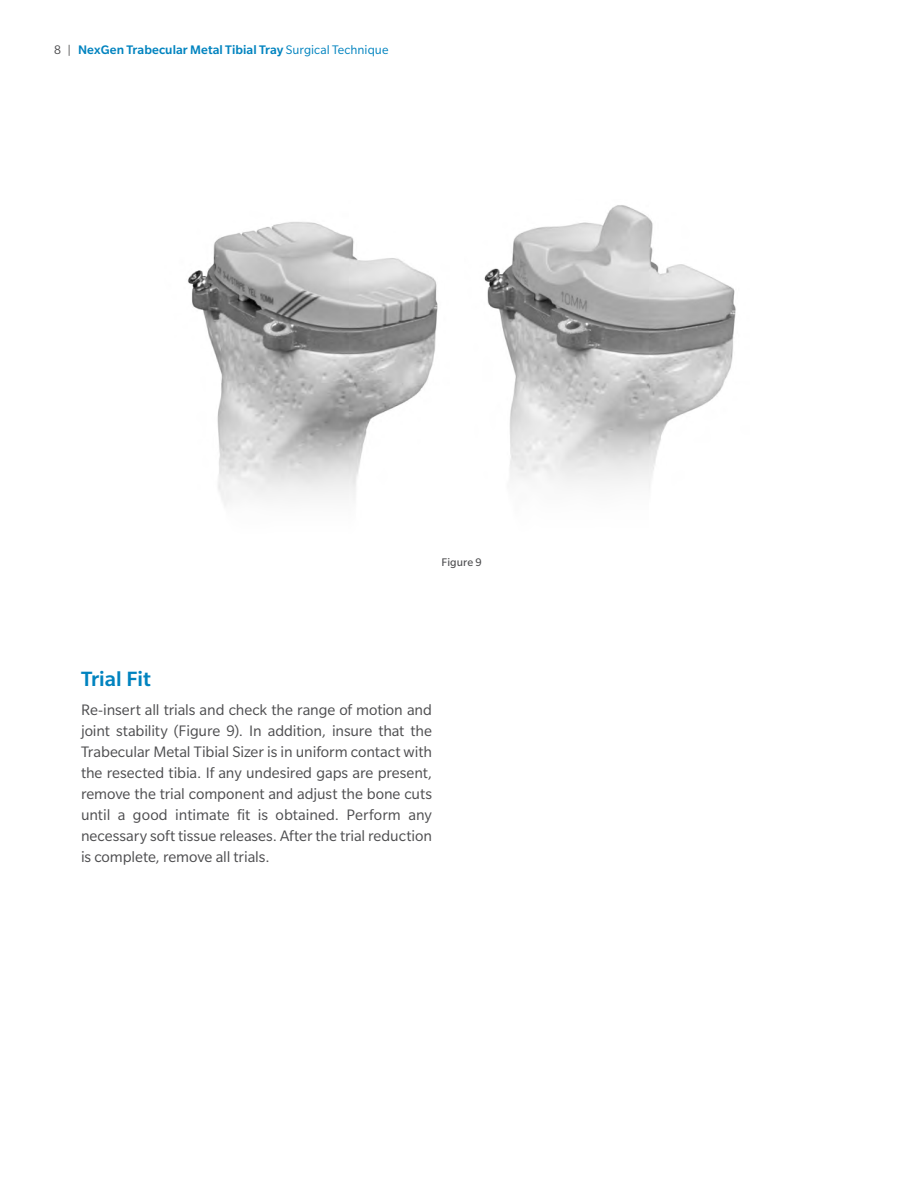
<style>
.page{position:relative;width:918px;height:1188px;background:#fff}
.page>*{position:absolute;margin:0;border:0;box-sizing:border-box;transform-origin:0 0}
.t1{font:500 22.5px "Slate Pro";color:#0083bf}
.t2{font:16.5px/21px "Slate Pro";letter-spacing:-.005em;color:#4d4d4f;text-align:justify}
.t3{font:500 13.5px "Slate Pro";letter-spacing:.005em;color:#0083bf}
.t4{font:12px "Slate Pro";letter-spacing:.005em;color:#4d4d4f}
.s1{font-weight:400;color:#4d4d4f}
.s2{font-weight:400}
</style>
<div class="page">
<img style="left:187px;top:222px;width:251px;height:284px">
<img style="left:484px;top:205px;width:252px;height:283px">
<p class="t3" style="left:54px;top:42px;width:336px"><span class="s1">8 |</span> NexGen Trabecular Metal Tibial Tray <span class="s2">Surgical Technique</span></p>
<p class="t4" style="left:442px;top:556px;width:42px">Figure 9</p>
<p class="t1" style="left:81px;top:667px;width:71px">Trial Fit</p>
<p class="t2" style="left:81px;top:699px;width:353px">Re-insert all trials and check the range of motion and joint stability (Figure 9). In addition, insure that the Trabecular Metal Tibial Sizer is in uniform contact with the resected tibia. If any undesired gaps are present, remove the trial component and adjust the bone cuts until a good intimate fit is obtained. Perform any necessary soft tissue releases. After the trial reduction is complete, remove all trials.</p>
</div>
